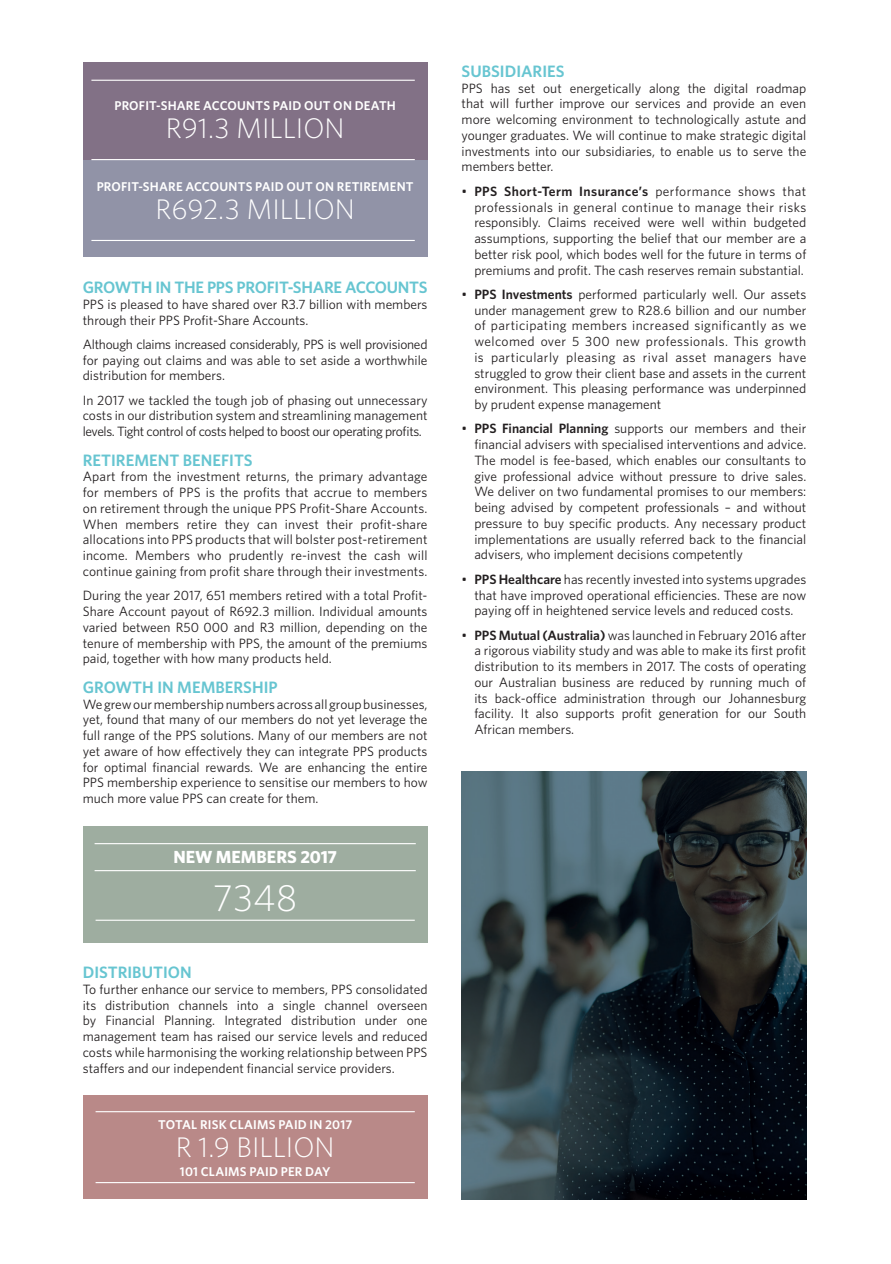
<style>
.page{position:relative;width:891px;height:1264px;background:#fff}
.page>*{position:absolute;margin:0;border:0;box-sizing:border-box;transform-origin:0 0}
.t1{font:300 37.8px "Whitney";color:#fff}
.t2{font:300 28.35px "Whitney";color:#fff}
.t3{font:700 17.55px "Whitney";color:#fff}
.t4{font:600 16.5px "Whitney";color:#67c5d1}
.t5{font:13.5px/15.8px "Whitney";color:#231f20;text-align:justify}
.t6{font:600 12.75px "Whitney";letter-spacing:.015em;color:#fff}
.s1{font-weight:600}
</style>
<div class="page">
<div style="left:83px;top:160px;width:344px;height:97px;background:#9193a7"></div>
<div style="left:83px;top:62px;width:344px;height:98px;background:#827186"></div>
<hr style="left:91px;top:240px;width:323px;height:1px;background:#fff">
<hr style="left:91px;top:159px;width:323px;height:1px;background:#fff">
<hr style="left:91px;top:80px;width:323px;height:1px;background:#fff">
<div style="left:83px;top:1095px;width:344px;height:103px;background:#b98988"></div>
<hr style="left:95px;top:1110px;width:319px;height:2px;background:#fff">
<hr style="left:95px;top:1181px;width:319px;height:1px;background:#fff">
<div style="left:83px;top:825px;width:344px;height:117px;background:#9eada0"></div>
<hr style="left:94px;top:843px;width:321px;height:1px;background:#fff">
<hr style="left:94px;top:870px;width:321px;height:1px;background:#fff">
<hr style="left:95px;top:919px;width:319px;height:1px;background:#fff">
<img style="left:461px;top:771px;width:345px;height:427px">
<p class="t6" style="left:114px;top:97px;width:283px">PROFIT-SHARE ACCOUNTS PAID OUT ON DEATH</p>
<p class="t2" style="left:166px;top:109px;width:180px">R91.3 MILLION</p>
<p class="t6" style="left:97px;top:178px;width:318px">PROFIT-SHARE ACCOUNTS PAID OUT ON RETIREMENT</p>
<p class="t2" style="left:155px;top:190px;width:201px">R692.3 MILLION</p>
<p class="t4" style="left:83px;top:276px;width:346px">GROWTH IN THE PPS PROFIT-SHARE ACCOUNTS</p>
<p class="t5" style="left:83px;top:296px;width:346px">PPS is pleased to have shared over R3.7 billion with members through their PPS Profit-Share Accounts.</p>
<p class="t5" style="left:83px;top:336px;width:346px">Although claims increased considerably, PPS is well provisioned for paying out claims and was able to set aside a worthwhile distribution for members.</p>
<p class="t5" style="left:83px;top:391px;width:346px">In 2017 we tackled the tough job of phasing out unnecessary costs in our distribution system and streamlining management levels. Tight control of costs helped to boost our operating profits.</p>
<p class="t4" style="left:83px;top:449px;width:171px">RETIREMENT BENEFITS</p>
<p class="t5" style="left:83px;top:468px;width:346px">Apart from the investment returns, the primary advantage for members of PPS is the profits that accrue to members on retirement through the unique PPS Profit-Share Accounts.<br>When members retire they can invest their profit-share allocations into PPS products that will bolster post-retirement income. Members who prudently re-invest the cash will continue gaining from profit share through their investments.</p>
<p class="t5" style="left:83px;top:587px;width:346px">During the year 2017, 651 members retired with a total Profit-Share Account payout of R692.3 million. Individual amounts varied between R50 000 and R3 million, depending on the tenure of membership with PPS, the amount of the premiums paid, together with how many products held.</p>
<p class="t4" style="left:83px;top:676px;width:196px">GROWTH IN MEMBERSHIP</p>
<p class="t5" style="left:83px;top:695px;width:346px">We grew our membership numbers across all group businesses, yet, found that many of our members do not yet leverage the full range of the PPS solutions. Many of our members are not yet aware of how effectively they can integrate PPS products for optimal financial rewards. We are enhancing the entire PPS membership experience to sensitise our members to how much more value PPS can create for them.</p>
<p class="t3" style="left:173px;top:845px;width:165px">NEW MEMBERS 2017</p>
<p class="t1" style="left:213px;top:872px;width:86px">7348</p>
<p class="t4" style="left:83px;top:961px;width:110px">DISTRIBUTION</p>
<p class="t5" style="left:83px;top:980px;width:346px">To further enhance our service to members, PPS consolidated its distribution channels into a single channel overseen by Financial Planning. Integrated distribution under one management team has raised our service levels and reduced costs while harmonising the working relationship between PPS staffers and our independent financial service providers.</p>
<p class="t6" style="left:158px;top:1115px;width:195px">TOTAL RISK CLAIMS PAID IN 2017</p>
<p class="t2" style="left:176px;top:1127px;width:160px">R 1.9 BILLION</p>
<p class="t6" style="left:180px;top:1162px;width:152px">101 CLAIMS PAID PER DAY</p>
<p class="t4" style="left:461px;top:60px;width:104px">SUBSIDIARIES</p>
<p class="t5" style="left:461px;top:80px;width:346px">PPS has set out energetically along the digital roadmap that will further improve our services and provide an even more welcoming environment to technologically astute and younger graduates. We will continue to make strategic digital investments into our subsidiaries, to enable us to serve the members better.</p>
<p class="t5" style="left:474px;top:183px;width:333px;text-indent:-13px">• <span class="s1">PPS Short-Term Insurance’s</span> performance shows that professionals in general continue to manage their risks responsibly. Claims received were well within budgeted assumptions, supporting the belief that our member are a better risk pool, which bodes well for the future in terms of premiums and profit. The cash reserves remain substantial.</p>
<p class="t5" style="left:474px;top:286px;width:333px;text-indent:-13px">• <span class="s1">PPS Investments</span> performed particularly well. Our assets under management grew to R28.6 billion and our number of participating members increased significantly as we welcomed over 5 300 new professionals. This growth is particularly pleasing as rival asset managers have struggled to grow their client base and assets in the current environment. This pleasing performance was underpinned by prudent expense management</p>
<p class="t5" style="left:474px;top:420px;width:333px;text-indent:-13px">• <span class="s1">PPS Financial Planning</span> supports our members and their financial advisers with specialised interventions and advice.<br>The model is fee-based, which enables our consultants to give professional advice without pressure to drive sales.<br>We deliver on two fundamental promises to our members: being advised by competent professionals – and without pressure to buy specific products. Any necessary product implementations are usually referred back to the financial advisers, who implement decisions competently</p>
<p class="t5" style="left:474px;top:571px;width:333px;text-indent:-13px">• <span class="s1">PPS Healthcare</span> has recently invested into systems upgrades that have improved operational efficiencies. These are now paying off in heightened service levels and reduced costs.</p>
<p class="t5" style="left:474px;top:626px;width:333px;text-indent:-13px">• <span class="s1">PPS Mutual (Australia)</span> was launched in February 2016 after a rigorous viability study and was able to make its first profit distribution to its members in 2017. The costs of operating our Australian business are reduced by running much of its back-office administration through our Johannesburg facility. It also supports profit generation for our South African members.</p>
</div>
